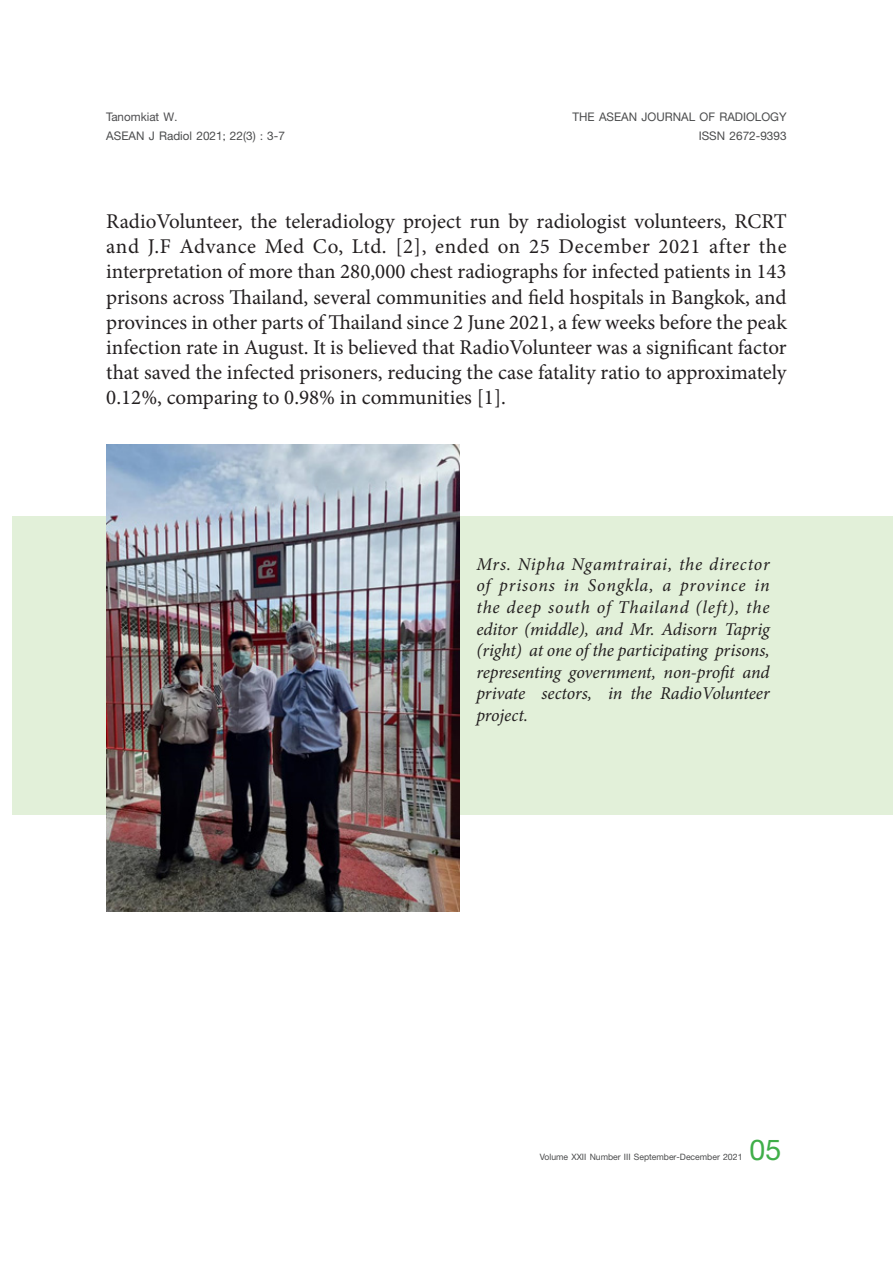
<style>
.page{position:relative;width:893px;height:1263px;background:#fff}
.page>*{position:absolute;margin:0;border:0;box-sizing:border-box;transform-origin:0 0}
.t1{font:700 43.5px "PSL Kanda Pro";color:#40ae49}
.t2{font:21px/25.2px "Minion Pro";color:#231f20;text-align:justify}
.t3{font:italic 18px/21.6px "Minion Pro";letter-spacing:-.01em;color:#231f20;text-align:justify}
.t4{font:700 18px "PSL Kanda Pro";color:#4b4c4d}
.t5{font:700 18px "PSL Kanda Pro";color:#4d4d4f}
.t6{font:700 13.35px "PSL Kanda Pro";color:#4b4c4d}
</style>
<div class="page">
<div style="left:13px;top:517px;width:880px;height:298px;background:#e2f0d9"></div>
<img style="left:107px;top:444px;width:352px;height:468px">
<p class="t5" style="left:106px;top:107px;width:72px">Tanomkiat W.</p>
<p class="t4" style="left:106px;top:126px;width:180px">ASEAN J Radiol 2021; 22(3) : 3-7</p>
<p class="t4" style="left:572px;top:107px;width:216px">THE ASEAN JOURNAL OF RADIOLOGY</p>
<p class="t4" style="left:699px;top:126px;width:89px">ISSN 2672-9393</p>
<p class="t2" style="left:106px;top:209px;width:682px">RadioVolunteer, the teleradiology project run by radiologist volunteers, RCRT and J.F Advance Med Co, Ltd. [2], ended on 25 December 2021 after the interpretation of more than 280,000 chest radiographs for infected patients in 143 prisons across Thailand, several communities and field hospitals in Bangkok, and provinces in other parts of Thailand since 2 June 2021, a few weeks before the peak infection rate in August. It is believed that RadioVolunteer was a significant factor that saved the infected prisoners, reducing the case fatality ratio to approximately 0.12%, comparing to 0.98% in communities [1].</p>
<p class="t3" style="left:476px;top:553px;width:295px">Mrs. Nipha Ngamtrairai, the director of prisons in Songkla, a province in the deep south of Thailand (left), the editor (middle), and Mr. Adisorn Taprig (right) at one of the participating prisons, representing government, non-profit and private sectors, in the RadioVolunteer project.</p>
<p class="t6" style="left:540px;top:1149px;width:204px">Volume XXII Number III September-December 2021</p>
<h1 class="t1" style="left:749px;top:1125px;width:33px">05</h1>
</div>
